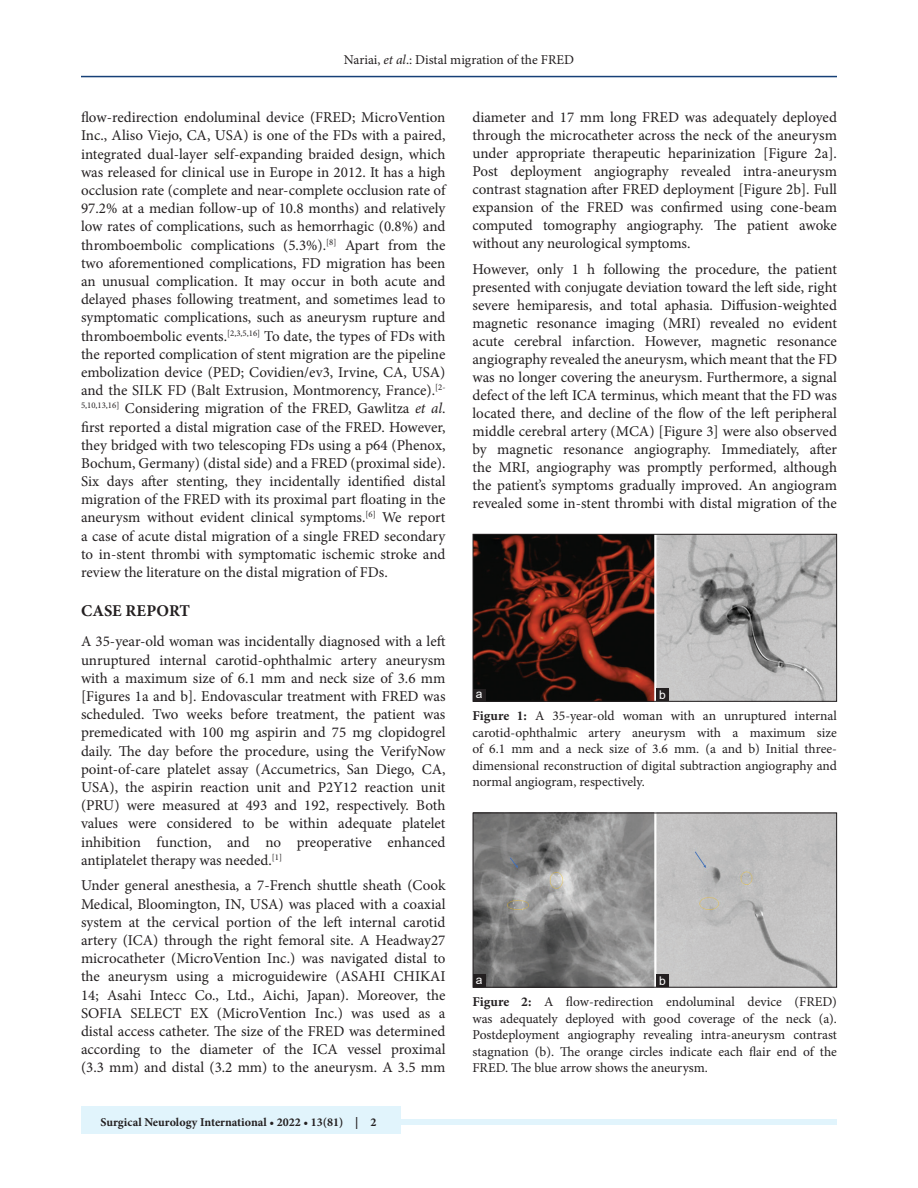
<style>
.page{position:relative;width:918px;height:1188px;background:#fff}
.page>*{position:absolute;margin:0;border:0;box-sizing:border-box;transform-origin:0 0}
.t1{font:700 16.5px "Minion Pro";letter-spacing:.005em;color:#231f20}
.TX{font:15px/18.1px "Minion Pro";color:#231f20;text-align:justify}
.FGC{font:13.5px/16.5px "Minion Pro";color:#231f20;text-align:justify}
.JF{font:700 12px "Minion Pro";color:#231f20}
.LABEL{font:12px "Arial";color:#fff}
.s1{font-style:italic}
.s2{font-weight:700}
</style>
<div class="page">
<hr style="left:81px;top:76px;width:756px;height:1px;background:#164077">
<div style="left:81px;top:1119px;width:756px;height:6px;background:#e1f4fc"></div>
<div style="left:81px;top:1106px;width:319px;height:28px;background:#e1f4fc"></div>
<img style="left:475px;top:536px;width:360px;height:164px">
<div style="left:473px;top:534px;width:364px;height:168px;border:1px solid #231f20"></div>
<div style="left:656px;top:689px;width:13px;height:12px;background:#231f20"></div>
<div style="left:473px;top:689px;width:13px;height:12px;background:#231f20"></div>
<img style="left:475px;top:815px;width:360px;height:170px">
<div style="left:473px;top:813px;width:364px;height:174px;border:1px solid #231f20"></div>
<div style="left:656px;top:974px;width:13px;height:13px;background:#231f20"></div>
<div style="left:473px;top:974px;width:13px;height:13px;background:#231f20"></div>
<p class="FGC" style="left:344px;top:51px;width:232px">Nariai, <span class="s1">et al</span>.: Distal migration of the FRED</p>
<p class="TX" style="left:81px;top:108px;width:366px">flow-redirection endoluminal device (FRED; MicroVention Inc., Aliso Viejo, CA, USA) is one of the FDs with a paired, integrated dual-layer self-expanding braided design, which was released for clinical use in Europe in 2012. It has a high occlusion rate (complete and near-complete occlusion rate of 97.2% at a median follow-up of 10.8 months) and relatively low rates of complications, such as hemorrhagic (0.8%) and thromboembolic complications (5.3%).<sup>[8]</sup> Apart from the two aforementioned complications, FD migration has been an unusual complication. It may occur in both acute and delayed phases following treatment, and sometimes lead to symptomatic complications, such as aneurysm rupture and thromboembolic events.<sup>[2,3,5,16]</sup> To date, the types of FDs with the reported complication of stent migration are the pipeline embolization device (PED; Covidien/ev3, Irvine, CA, USA) and the SILK FD (Balt Extrusion, Montmorency, France).<sup>[2- 5,10,13,16]</sup> Considering migration of the FRED, Gawlitza <span class="s1">et al</span>. first reported a distal migration case of the FRED. However, they bridged with two telescoping FDs using a p64 (Phenox, Bochum, Germany) (distal side) and a FRED (proximal side).<br>Six days after stenting, they incidentally identified distal migration of the FRED with its proximal part floating in the aneurysm without evident clinical symptoms.<sup>[6]</sup> We report a case of acute distal migration of a single FRED secondary to in-stent thrombi with symptomatic ischemic stroke and review the literature on the distal migration of FDs.</p>
<h1 class="t1" style="left:81px;top:599px;width:111px">CASE REPORT</h1>
<p class="TX" style="left:81px;top:633px;width:366px">A 35-year-old woman was incidentally diagnosed with a left unruptured internal carotid-ophthalmic artery aneurysm with a maximum size of 6.1 mm and neck size of 3.6 mm [Figures 1a and b]. Endovascular treatment with FRED was scheduled. Two weeks before treatment, the patient was premedicated with 100 mg aspirin and 75 mg clopidogrel daily. The day before the procedure, using the VerifyNow point-of-care platelet assay (Accumetrics, San Diego, CA, USA), the aspirin reaction unit and P2Y12 reaction unit (PRU) were measured at 493 and 192, respectively. Both values were considered to be within adequate platelet inhibition function, and no preoperative enhanced antiplatelet therapy was needed.<sup>[1]</sup></p>
<p class="TX" style="left:81px;top:877px;width:366px">Under general anesthesia, a 7-French shuttle sheath (Cook Medical, Bloomington, IN, USA) was placed with a coaxial system at the cervical portion of the left internal carotid artery (ICA) through the right femoral site. A Headway27 microcatheter (MicroVention Inc.) was navigated distal to the aneurysm using a microguidewire (ASAHI CHIKAI 14; Asahi Intecc Co., Ltd., Aichi, Japan). Moreover, the SOFIA SELECT EX (MicroVention Inc.) was used as a distal access catheter. The size of the FRED was determined according to the diameter of the ICA vessel proximal (3.3 mm) and distal (3.2 mm) to the aneurysm. A 3.5 mm</p>
<p class="JF" style="left:100px;top:1113px;width:278px">Surgical Neurology International • 2022 • 13(81) | 2</p>
<p class="TX" style="left:472px;top:109px;width:366px">diameter and 17 mm long FRED was adequately deployed through the microcatheter across the neck of the aneurysm under appropriate therapeutic heparinization [Figure 2a].<br>Post deployment angiography revealed intra-aneurysm contrast stagnation after FRED deployment [Figure 2b]. Full expansion of the FRED was confirmed using cone-beam computed tomography angiography. The patient awoke without any neurological symptoms.</p>
<p class="TX" style="left:472px;top:260px;width:366px">However, only 1 h following the procedure, the patient presented with conjugate deviation toward the left side, right severe hemiparesis, and total aphasia. Diffusion-weighted magnetic resonance imaging (MRI) revealed no evident acute cerebral infarction. However, magnetic resonance angiography revealed the aneurysm, which meant that the FD was no longer covering the aneurysm. Furthermore, a signal defect of the left ICA terminus, which meant that the FD was located there, and decline of the flow of the left peripheral middle cerebral artery (MCA) [Figure 3] were also observed by magnetic resonance angiography. Immediately, after the MRI, angiography was promptly performed, although the patient’s symptoms gradually improved. An angiogram revealed some in-stent thrombi with distal migration of the</p>
<p class="LABEL" style="left:476px;top:686px;width:8px">a</p>
<p class="LABEL" style="left:659px;top:687px;width:8px">b</p>
<p class="FGC" style="left:472px;top:708px;width:366px"><span class="s2">Figure 1:</span> A 35-year-old woman with an unruptured internal carotid-ophthalmic artery aneurysm with a maximum size of 6.1 mm and a neck size of 3.6 mm. (a and b) Initial three&shy;dimensional reconstruction of digital subtraction angiography and normal angiogram, respectively.</p>
<p class="LABEL" style="left:476px;top:972px;width:8px">a</p>
<p class="LABEL" style="left:659px;top:973px;width:8px">b</p>
<p class="FGC" style="left:472px;top:994px;width:366px"><span class="s2">Figure 2:</span> A flow-redirection endoluminal device (FRED) was adequately deployed with good coverage of the neck (a).<br>Postdeployment angiography revealing intra-aneurysm contrast stagnation (b). The orange circles indicate each flair end of the FRED. The blue arrow shows the aneurysm.</p>
</div>
